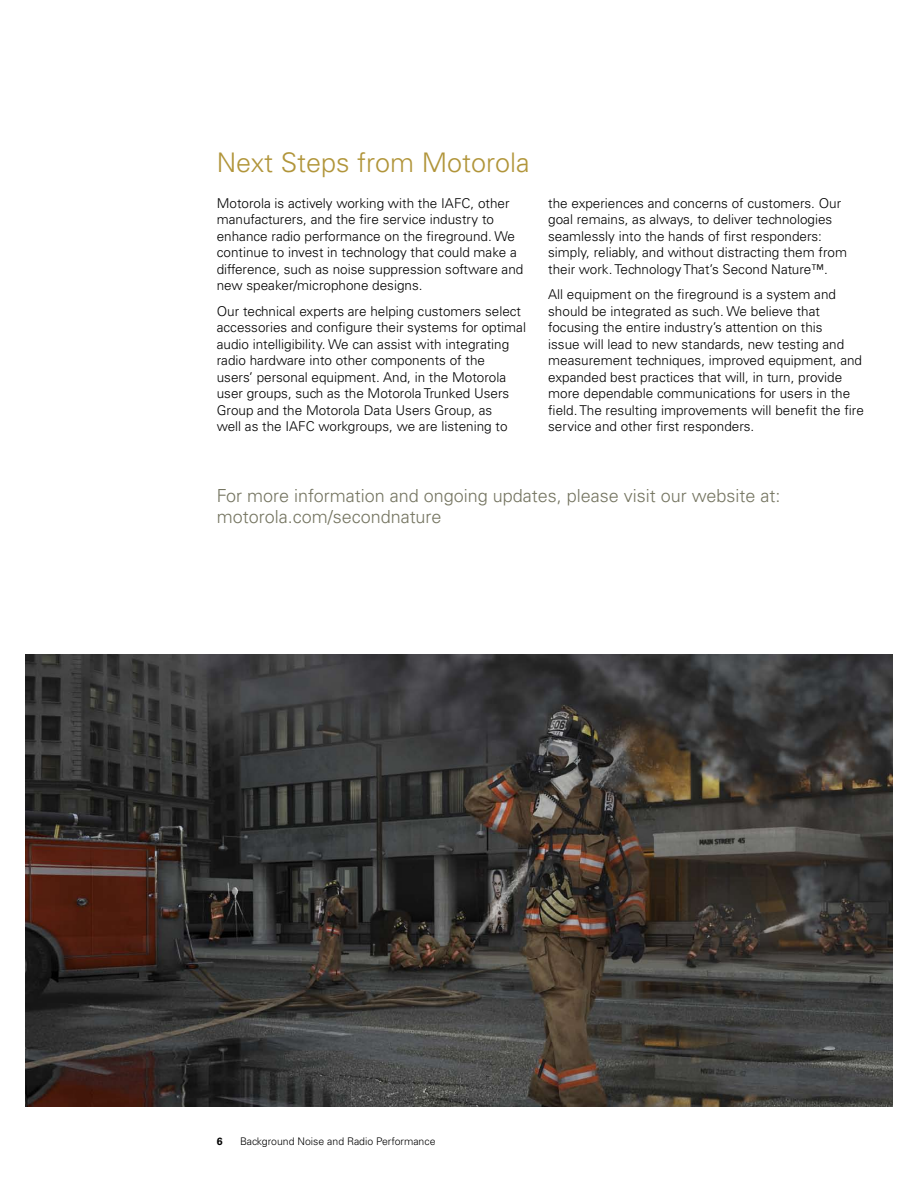
<style>
.page{position:relative;width:918px;height:1188px;background:#fff}
.page>*{position:absolute;margin:0;border:0;box-sizing:border-box;transform-origin:0 0}
.t1{font:300 27px "Univers";color:#b1953a}
.t2{font:300 18px/21px "Univers";color:#757561}
.t3{font:300 13.5px/16.5px "Univers";color:#000}
.t4{font:300 10.5px "Univers";color:#000}
.t5{font:700 10.5px "Univers";color:#000}
</style>
<div class="page">
<img style="left:26px;top:654px;width:866px;height:453px">
<h1 class="t1" style="left:217px;top:147px;width:314px">Next Steps from Motorola</h1>
<p class="t3" style="left:217px;top:195px;width:308px">Motorola is actively working with the IAFC, other manufacturers, and the fire service industry to enhance radio performance on the fireground. We continue to invest in technology that could make a difference, such as noise suppression software and new speaker/microphone designs.</p>
<p class="t3" style="left:217px;top:303px;width:311px">Our technical experts are helping customers select accessories and configure their systems for optimal audio intelligibility. We can assist with integrating radio hardware into other components of the<br>users’ personal equipment. And, in the Motorola user groups, such as the Motorola Trunked Users Group and the Motorola Data Users Group, as<br>well as the IAFC workgroups, we are listening to</p>
<p class="t3" style="left:548px;top:195px;width:300px">the experiences and concerns of customers. Our goal remains, as always, to deliver technologies seamlessly into the hands of first responders: simply, reliably, and without distracting them from their work. Technology That’s Second Nature™.</p>
<p class="t3" style="left:548px;top:286px;width:317px">All equipment on the fireground is a system and should be integrated as such. We believe that focusing the entire industry’s attention on this<br>issue will lead to new standards, new testing and measurement techniques, improved equipment, and expanded best practices that will, in turn, provide more dependable communications for users in the field. The resulting improvements will benefit the fire service and other first responders.</p>
<h2 class="t2" style="left:217px;top:486px;width:565px">For more information and ongoing updates, please visit our website at: motorola.com/secondnature</h2>
<p class="t5" style="left:217px;top:1135px;width:7px">6</p>
<p class="t4" style="left:240px;top:1135px;width:197px">Background Noise and Radio Performance</p>
</div>
